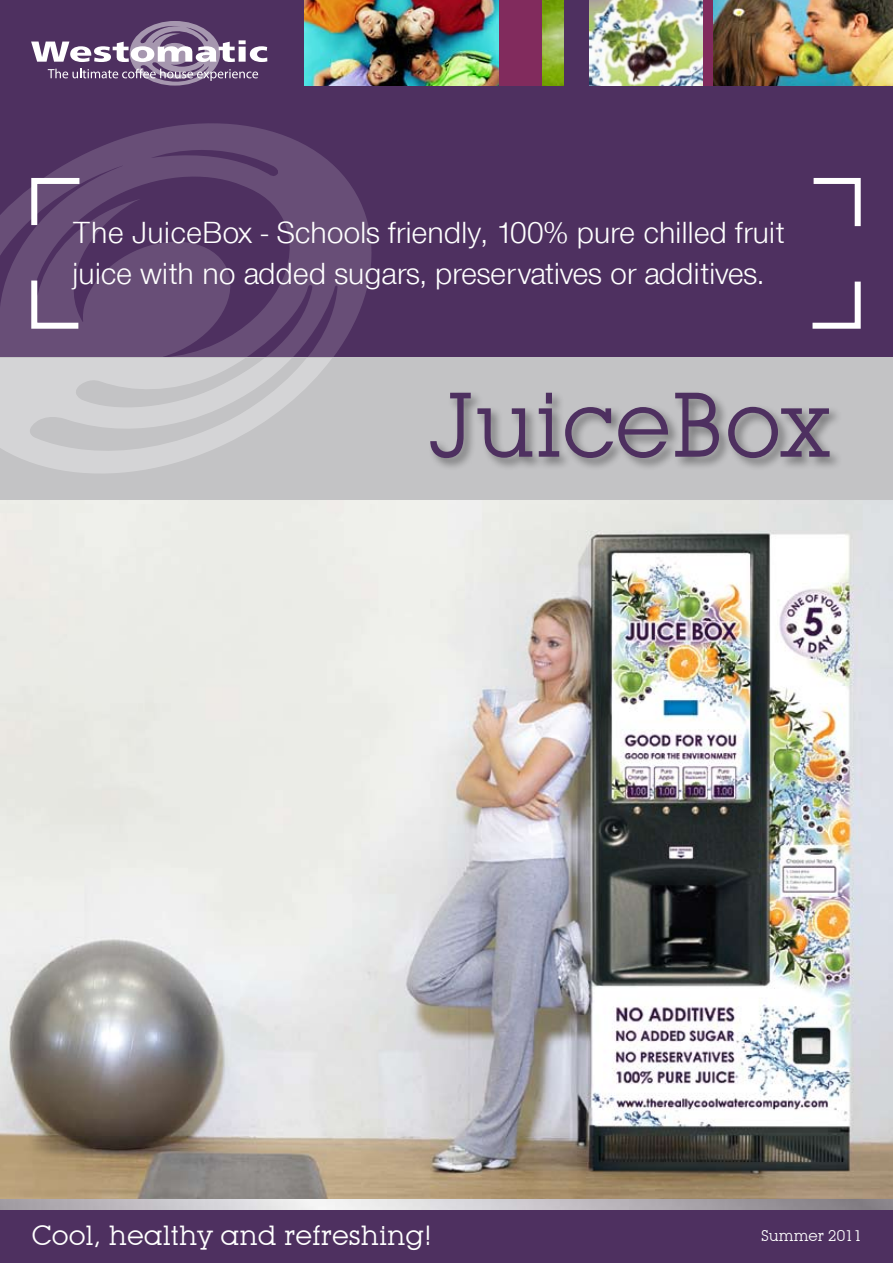
<style>
.page{position:relative;width:893px;height:1263px;background:#fff}
.page>*{position:absolute;margin:0;border:0;box-sizing:border-box;transform-origin:0 0}
.t1{font:90px "Lubalin Graph IT Cby BT";color:#4e3060}
.t2{font:300 31.5px/40.5px "Sans";letter-spacing:-.01em;color:#fff}
.t3{font:27px "Lubalin Graph IT Cby BT";color:#fff}
.t4{font:15px "Lubalin Graph IT Cby BT";color:#fff}
</style>
<div class="page">
<div style="left:0;top:0;width:893px;height:358px;background:#4e3060"></div>
<img style="left:0;top:500px;width:893px;height:699px">
<svg style="left:31px;top:21px;width:236px;height:65px"></svg>
<svg style="left:0;top:123px;width:398px;height:235px"></svg>
<svg style="left:323px;top:123px;width:74px;height:60px"></svg>
<svg style="left:151px;top:135px;width:129px;height:43px;background:#644973"></svg>
<svg style="left:24px;top:285px;width:313px;height:73px;fill:#684e77"></svg>
<svg style="left:28px;top:275px;width:285px;height:83px"></svg>
<svg style="left:812px;top:281px;width:49px;height:48px"></svg>
<svg style="left:28px;top:175px;width:57px;height:56px"></svg>
<svg style="left:813px;top:178px;width:48px;height:49px"></svg>
<div style="left:0;top:358px;width:893px;height:142px;background:#c3c3c5"></div>
<div style="left:427px;top:390px;width:415px;height:81px;background:#000;opacity:.4"></div>
<svg style="left:0;top:358px;width:332px;height:115px;fill:#d4d4d6"></svg>
<div style="left:0;top:1199px;width:893px;height:64px;background:#4e3060"></div>
<svg style="left:0;top:1199px;width:893px;height:10px;background:#bfbcc1"></svg>
<div style="left:338px;top:0;width:555px;height:85px;background:#812b5d"></div>
<img style="left:714px;top:0;width:179px;height:85px">
<div style="left:564px;top:0;width:26px;height:85px;background:#4e3060"></div>
<img style="left:305px;top:0;width:194px;height:85px">
<img style="left:542px;top:0;width:22px;height:85px">
<img style="left:590px;top:0;width:112px;height:85px">
<p class="t2" style="left:72px;top:212px;width:714px">The JuiceBox - Schools friendly, 100% pure chilled fruit juice with no added sugars, preservatives or additives.</p>
<h1 class="t1" style="left:428px;top:370px;width:402px">JuiceBox</h1>
<p class="t3" style="left:32px;top:1219px;width:401px">Cool, healthy and refreshing!</p>
<p class="t4" style="left:761px;top:1226px;width:103px">Summer 2011</p>
</div>
